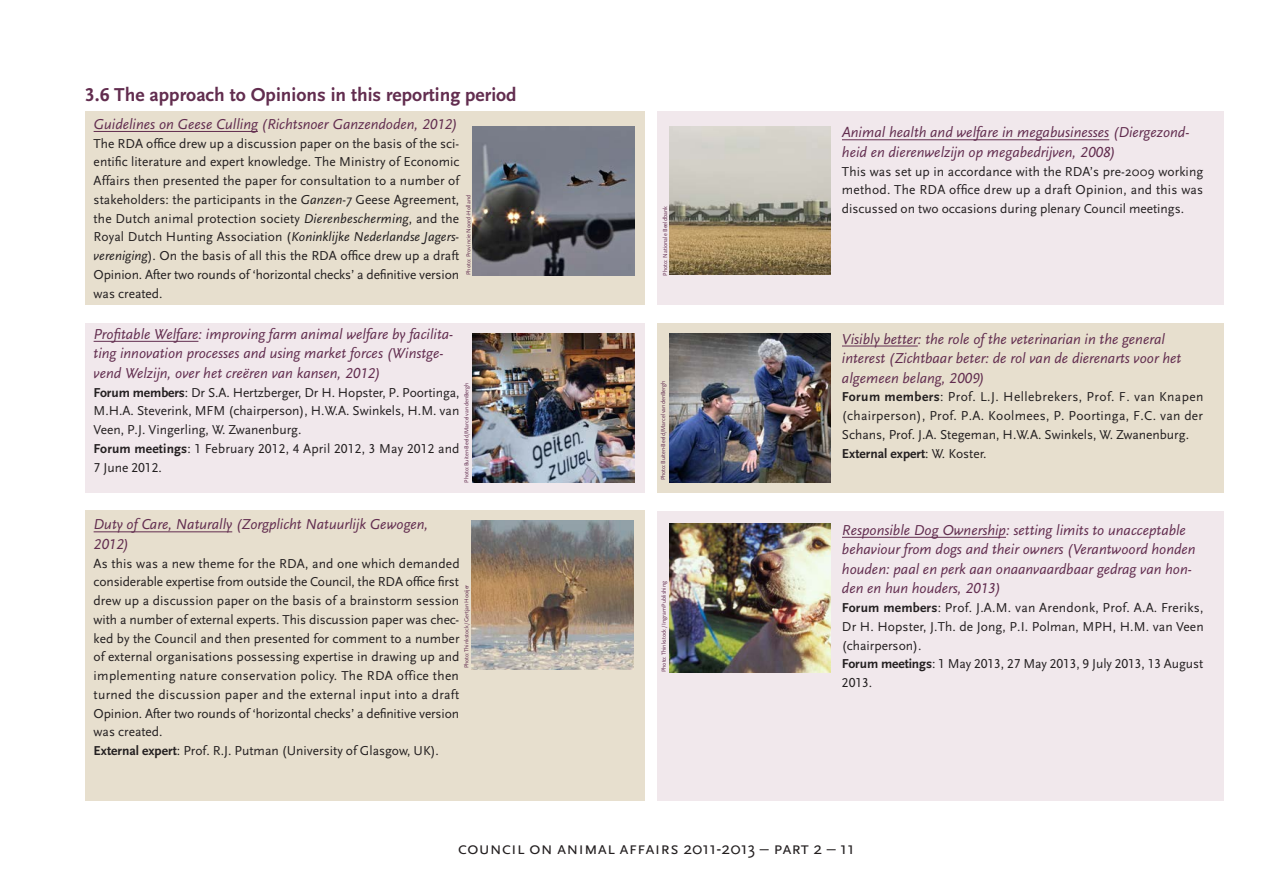
<style>
.page{position:relative;width:1263px;height:893px;background:#fff}
.page>*{position:absolute;margin:0;border:0;box-sizing:border-box;transform-origin:0 0}
._2kolomskopsans{font:700 19.5px "Scala Sans LF";color:#622d4f}
.t1{font:18px "Scala Sans Caps";color:#231f20}
._2-koloms_tussenkop{font:italic 15px/19.5px "Scala Sans LF";color:#622d4f}
._3-koloms_bodytekst{font:13.5px/18.8px "Scala Sans LF";color:#231f20;text-align:justify}
._3-koloms_bodytekst-2{font:13.5px/18.8px "Scala Sans";color:#231f20;text-align:justify}
._3-koloms_bodytekst-3{font:700 13.5px "Scala Sans LF";color:#231f20}
.Onderschrift_2_kolom{font:6px "Scala Sans";letter-spacing:-.01em;color:#622d4f}
.s1{font-style:italic}
.s2{font-weight:700}
.s3{font-weight:400}
</style>
<div class="page">
<div style="left:85px;top:511px;width:559px;height:290px;background:#e7dfce"></div>
<div style="left:85px;top:323px;width:559px;height:169px;background:#f1e8ec"></div>
<div style="left:85px;top:111px;width:559px;height:194px;background:#e7dfce"></div>
<img style="left:472px;top:521px;width:161px;height:148px">
<img style="left:472px;top:334px;width:162px;height:148px">
<img style="left:472px;top:127px;width:162px;height:149px">
<div style="left:657px;top:111px;width:566px;height:194px;background:#f1e8ec"></div>
<img style="left:669px;top:126px;width:162px;height:149px">
<div style="left:657px;top:323px;width:566px;height:169px;background:#e7dfce"></div>
<img style="left:669px;top:333px;width:162px;height:149px">
<div style="left:657px;top:511px;width:566px;height:290px;background:#f1e8ec"></div>
<img style="left:669px;top:524px;width:162px;height:148px">
<hr style="left:94px;top:131px;width:164px;height:1px;background:#622d4f">
<hr style="left:94px;top:341px;width:104px;height:1px;background:#622d4f">
<hr style="left:94px;top:532px;width:138px;height:1px;background:#622d4f">
<hr style="left:842px;top:139px;width:267px;height:1px;background:#622d4f">
<hr style="left:842px;top:346px;width:76px;height:1px;background:#622d4f">
<hr style="left:842px;top:537px;width:164px;height:1px;background:#622d4f">
<p class="_2kolomskopsans" style="left:85px;top:84px;width:433px">3.6 The approach to Opinions in this reporting period</p>
<p class="_2-koloms_tussenkop" style="left:94px;top:115px;width:365px">Guidelines on Geese Culling (Richtsnoer Ganzendoden, 2012)</p>
<p class="_3-koloms_bodytekst-2" style="left:94px;top:134px;width:367px">The RDA office drew up a discussion paper on the basis of the sci&shy;entific literature and expert knowledge. The Ministry of Economic Affairs then presented the paper for consultation to a number of stakeholders: the participants in the <span class="s1">Ganzen-7</span> Geese Agreement, the Dutch animal protection society <span class="s1">Dierenbescherming</span>, and the Royal Dutch Hunting Association (<span class="s1">Koninklijke Nederlandse Jagers&shy;vereniging</span>). On the basis of all this the RDA office drew up a draft Opinion. After two rounds of ‘horizontal checks’ a definitive version was created.</p>
<p class="_2-koloms_tussenkop" style="left:94px;top:324px;width:361px">Profitable Welfare: improving farm animal welfare by facilita&shy;ting innovation processes and using market forces (Winstge&shy;vend Welzijn, over het creëren van kansen, 2012)</p>
<p class="_3-koloms_bodytekst" style="left:94px;top:383px;width:367px"><span class="s2">Forum members</span>: Dr S.A. Hertzberger, Dr H. Hopster, P. Poortinga, M.H.A. Steverink, MFM (chairperson), H.W.A. Swinkels, H.M. van Veen, P.J. Vingerling, W. Zwanenburg.</p>
<p class="_3-koloms_bodytekst" style="left:94px;top:439px;width:367px"><span class="s2">Forum meetings</span>: 1 February 2012, 4 April 2012, 3 May 2012 and<br>7 June 2012.</p>
<p class="Onderschrift_2_kolom" style="left:465px;top:275px;width:82px;rotate:-90deg">Photo: Provincie Noord-Holland</p>
<p class="Onderschrift_2_kolom" style="left:662px;top:276px;width:71px;rotate:-90deg">Photo: Nationale Beeldbank</p>
<p class="Onderschrift_2_kolom" style="left:463px;top:482px;width:101px;rotate:-90deg">Photo: Buiten-Beeld/Marcel van denBergh</p>
<p class="Onderschrift_2_kolom" style="left:660px;top:480px;width:101px;rotate:-90deg">Photo: Buiten-Beeld/Marcel van denBergh</p>
<p class="_2-koloms_tussenkop" style="left:94px;top:515px;width:336px">Duty of Care, Naturally (Zorgplicht Natuurlijk Gewogen,<br>2012)</p>
<p class="_3-koloms_bodytekst" style="left:94px;top:554px;width:367px">As this was a new theme for the RDA, and one which demanded considerable expertise from outside the Council, the RDA office first drew up a discussion paper on the basis of a brainstorm session with a number of external experts. This discussion paper was chec&shy;ked by the Council and then presented for comment to a number of external organisations possessing expertise in drawing up and implementing nature conservation policy. The RDA office then turned the discussion paper and the external input into a draft Opinion. After two rounds of ‘horizontal checks’ a definitive version was created.</p>
<p class="_3-koloms_bodytekst" style="left:94px;top:742px;width:347px"><span class="s2">External expert</span>: Prof. R.J. Putman (University of Glasgow, UK).</p>
<p class="Onderschrift_2_kolom" style="left:463px;top:668px;width:85px;rotate:-90deg">Photo: Thinkstock / Gertjan Hooijer</p>
<p class="Onderschrift_2_kolom" style="left:661px;top:672px;width:93px;rotate:-90deg">Photo: Thinkstock / Ingram Publishing</p>
<p class="_2-koloms_tussenkop" style="left:842px;top:123px;width:349px">Animal health and welfare in megabusinesses (Diergezond&shy;heid en dierenwelzijn op megabedrijven, 2008)</p>
<p class="_3-koloms_bodytekst-2" style="left:842px;top:162px;width:363px">This was set up in accordance with the RDA’s pre-2009 working method. The RDA office drew up a draft Opinion, and this was discussed on two occasions during plenary Council meetings.</p>
<p class="_2-koloms_tussenkop" style="left:842px;top:329px;width:341px">Visibly better: the role of the veterinarian in the general interest (Zichtbaar beter: de rol van de dierenarts voor het algemeen belang, 2009)</p>
<p class="_3-koloms_bodytekst" style="left:842px;top:388px;width:363px"><span class="s2">Forum members</span>: Prof. L.J. Hellebrekers, Prof. F. van Knapen (chairperson), Prof. P.A. Koolmees, P. Poortinga, F.C. van der Schans, Prof. J.A. Stegeman, H.W.A. Swinkels, W. Zwanenburg.</p>
<p class="_3-koloms_bodytekst-3" style="left:842px;top:446px;width:146px">External expert<span class="s3">: W. Koster.</span></p>
<p class="_2-koloms_tussenkop" style="left:842px;top:520px;width:355px">Responsible Dog Ownership: setting limits to unacceptable behaviour from dogs and their owners (Verantwoord honden houden: paal en perk aan onaanvaardbaar gedrag van hon&shy;den en hun houders, 2013)</p>
<p class="_3-koloms_bodytekst" style="left:842px;top:598px;width:363px"><span class="s2">Forum members</span>: Prof. J.A.M. van Arendonk, Prof. A.A. Freriks, Dr H. Hopster, J.Th. de Jong, P.I. Polman, MPH, H.M. van Veen (chairperson).</p>
<p class="_3-koloms_bodytekst" style="left:842px;top:655px;width:363px"><span class="s2">Forum meetings</span>: 1 May 2013, 27 May 2013, 9 July 2013, 13 August<br>2013.</p>
<h2 class="t1" style="left:458px;top:838px;width:398px">council on animal affairs 2011-2013 – part 2 – 11</h2>
</div>
